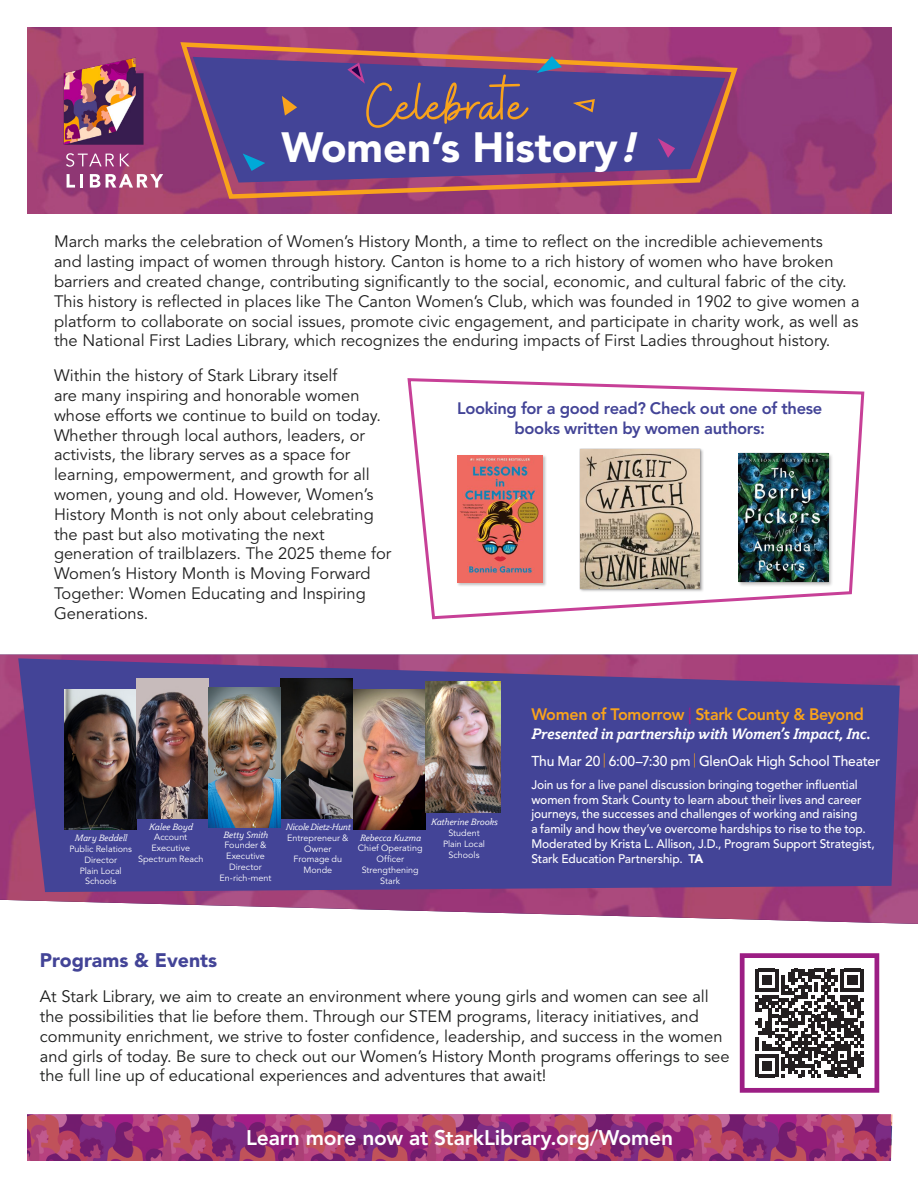
<style>
.page{position:relative;width:918px;height:1188px;background:#fff}
.page>*{position:absolute;margin:0;border:0;box-sizing:border-box;transform-origin:0 0}
.t1{font:63px "Buffalo";letter-spacing:-.045em;color:#f9a31b}
.t2{font:900 42px "Avenir LT Std";color:#fff}
.t3{font:800 21px "Avenir LT Std";letter-spacing:-.01em;color:#fff}
.t4{font:900 19.5px "Avenir LT Std";color:#434497}
.t5{font:16.5px/19.8px "Avenir LT Std";color:#1f1f1f}
.t6{font:16.5px/19.8px "Avenir LT Std";color:#1c1d1c}
.t7{font:800 16.5px/19.8px "Avenir LT Std";letter-spacing:-.02em;color:#434497;text-align:center}
.KEEP_Title{font:800 16.5px "Avenir LT Std";letter-spacing:-.02em;color:#f9a31b}
.SubTitle{font:italic 700 15px "Plume";letter-spacing:-.015em;color:#fff}
.KEEP_Date{font:500 14.25px "Avenir LT Std";letter-spacing:-.01em;color:#fff}
.ShortDescription{font:500 12.3px/14.9px "Avenir LT Std";letter-spacing:-.005em;color:#fff}
.Event_Date{font:9px/10.8px "Avenir LT Std";color:#fff;text-align:center}
.Event_Date-2{font:italic 9px "Plume";letter-spacing:-.005em;color:#fff}
.Event_Date-3{font:italic 9px "Plume";letter-spacing:-.03em;color:#fff}
.s1{font-style:italic}
.s2{font-weight:500;color:#9c1e84}
.s3{color:#f9a31b}
.s4{font-weight:800}
.s5{font-weight:900}
</style>
<div class="page">
<svg style="left:407px;top:378px;width:458px;height:242px"></svg>
<div style="left:579px;top:448px;width:125px;height:145px;background:#231f20;opacity:.27"></div>
<div style="left:579px;top:448px;width:122px;height:142px;background:#231f20;opacity:.33"></div>
<img style="left:580px;top:449px;width:120px;height:139px">
<div style="left:457px;top:455px;width:90px;height:132px;background:#231f20;opacity:.27"></div>
<img style="left:457px;top:455px;width:86px;height:127px">
<div style="left:738px;top:453px;width:95px;height:134px;background:#231f20;opacity:.27"></div>
<div style="left:738px;top:453px;width:92px;height:130px;background:#231f20;opacity:.33"></div>
<img style="left:739px;top:454px;width:89px;height:128px">
<img style="left:28px;top:27px;width:864px;height:186px">
<img style="left:0;top:655px;width:918px;height:269px">
<svg style="left:18px;top:658px;width:882px;height:234px;background:#4f4392"></svg>
<svg style="left:755px;top:969px;width:109px;height:108px"></svg>
<hr style="left:860px;top:1057px;width:4px;height:10px;background:#231f20">
<div style="left:740px;top:953px;width:139px;height:140px;border:5px solid #9c1e84"></div>
<svg style="left:177px;top:40px;width:564px;height:162px;background:#ab4c69"></svg>
<svg style="left:193px;top:57px;width:532px;height:126px;background:#58468c"></svg>
<img style="left:38px;top:31px;width:137px;height:138px">
<svg style="left:66px;top:153px;width:48px;height:14px"></svg>
<svg style="left:120px;top:154px;width:10px;height:12px"></svg>
<svg style="left:67px;top:174px;width:8px;height:14px"></svg>
<hr style="left:80px;top:174px;width:3px;height:14px;background:#fff">
<svg style="left:90px;top:174px;width:10px;height:14px"></svg>
<svg style="left:106px;top:174px;width:57px;height:14px"></svg>
<svg style="left:537px;top:56px;width:25px;height:17px"></svg>
<svg style="left:658px;top:138px;width:17px;height:20px"></svg>
<svg style="left:243px;top:153px;width:22px;height:18px"></svg>
<svg style="left:345px;top:61px;width:21px;height:23px"></svg>
<svg style="left:573px;top:98px;width:23px;height:16px"></svg>
<svg style="left:282px;top:96px;width:15px;height:20px"></svg>
<svg style="left:27px;top:1114px;width:864px;height:47px;background:#9d3774"></svg>
<img style="left:65px;top:690px;width:72px;height:140px">
<img style="left:137px;top:678px;width:72px;height:141px">
<img style="left:281px;top:678px;width:72px;height:141px">
<img style="left:209px;top:688px;width:72px;height:140px">
<img style="left:353px;top:689px;width:72px;height:140px">
<img style="left:425px;top:681px;width:75px;height:131px">
<p class="t1" style="left:366px;top:69px;width:164px">Celebrate</p>
<p class="t2" style="left:281px;top:122px;width:368px">Women’s History<span class="s1">!</span></p>
<p class="t5" style="left:54px;top:232px;width:807px">March marks the celebration of Women’s History Month, a time to reflect on the incredible achievements<br>and lasting impact of women through history. Canton is home to a rich history of women who have broken barriers and created change, contributing significantly to the social, economic, and cultural fabric of the city.<br>This history is reflected in places like The Canton Women’s Club, which was founded in 1902 to give women a platform to collaborate on social issues, promote civic engagement, and participate in charity work, as well as the National First Ladies Library, which recognizes the enduring impacts of First Ladies throughout history.</p>
<p class="t5" style="left:54px;top:366px;width:339px">Within the history of Stark Library itself<br>are many inspiring and honorable women whose efforts we continue to build on today.<br>Whether through local authors, leaders, or activists, the library serves as a space for learning, empowerment, and growth for all women, young and old. However, Women’s History Month is not only about celebrating the past but also motivating the next generation of trailblazers. The 2025 theme for Women’s History Month is Moving Forward Together: Women Educating and Inspiring Generations.</p>
<p class="t7" style="left:457px;top:399px;width:367px">Looking for a good read? Check out one of these books written by women authors:</p>
<p class="Event_Date-2" style="left:149px;top:821px;width:45px">Kalee Boyd</p>
<p class="Event_Date" style="left:138px;top:832px;width:67px">Account<br>Executive<br>Spectrum Reach</p>
<p class="Event_Date-2" style="left:75px;top:832px;width:54px">Mary Beddell</p>
<p class="Event_Date" style="left:70px;top:844px;width:64px">Public Relations<br>Director</p>
<p class="Event_Date" style="left:80px;top:865px;width:44px">Plain Local<br>Schools</p>
<p class="Event_Date-2" style="left:223px;top:829px;width:46px">Betty Smith</p>
<p class="Event_Date" style="left:224px;top:840px;width:44px">Founder &amp;<br>Executive<br>Director</p>
<p class="Event_Date" style="left:220px;top:873px;width:53px">En-rich-ment</p>
<p class="Event_Date-3" style="left:286px;top:821px;width:66px">Nicole Dietz-Hunt</p>
<p class="Event_Date" style="left:287px;top:833px;width:63px">Entrepreneur &amp;<br>Owner</p>
<p class="Event_Date" style="left:294px;top:854px;width:50px">Fromage du<br>Monde</p>
<p class="Event_Date-2" style="left:360px;top:832px;width:62px">Rebecca Kuzma</p>
<p class="Event_Date" style="left:358px;top:843px;width:66px">Chief Operating<br>Officer<br>Strengthening<br>Stark</p>
<p class="Event_Date-2" style="left:431px;top:816px;width:68px">Katherine Brooks</p>
<p class="Event_Date" style="left:448px;top:828px;width:33px">Student</p>
<p class="Event_Date" style="left:443px;top:839px;width:44px">Plain Local<br>Schools</p>
<p class="KEEP_Title" style="left:531px;top:704px;width:334px">Women of Tomorrow <span class="s2">|</span> Stark County &amp; Beyond</p>
<p class="SubTitle" style="left:531px;top:725px;width:341px">Presented in partnership with Women’s Impact, Inc.</p>
<p class="KEEP_Date" style="left:531px;top:752px;width:350px">Thu Mar 20 <span class="s3">|</span> 6:00–7:30 pm <span class="s3">|</span> GlenOak High School Theater</p>
<p class="ShortDescription" style="left:531px;top:777px;width:345px">Join us for a live panel discussion bringing together influential women from Stark County to learn about their lives and career journeys, the successes and challenges of working and raising<br>a family and how they’ve overcome hardships to rise to the top.<br>Moderated by Krista L. Allison, J.D., Program Support Strategist, Stark Education Partnership. <span class="s4">T</span><span class="s5">A</span></p>
<p class="t4" style="left:40px;top:949px;width:179px">Programs &amp; Events</p>
<p class="t6" style="left:40px;top:987px;width:691px">At Stark Library, we aim to create an environment where young girls and women can see all the possibilities that lie before them. Through our STEM programs, literacy initiatives, and community enrichment, we strive to foster confidence, leadership, and success in the women and girls of today. Be sure to check out our Women’s History Month programs offerings to see the full line up of educational experiences and adventures that await!</p>
<p class="t3" style="left:246px;top:1126px;width:429px">Learn more now at StarkLibrary.org/Women</p>
</div>
